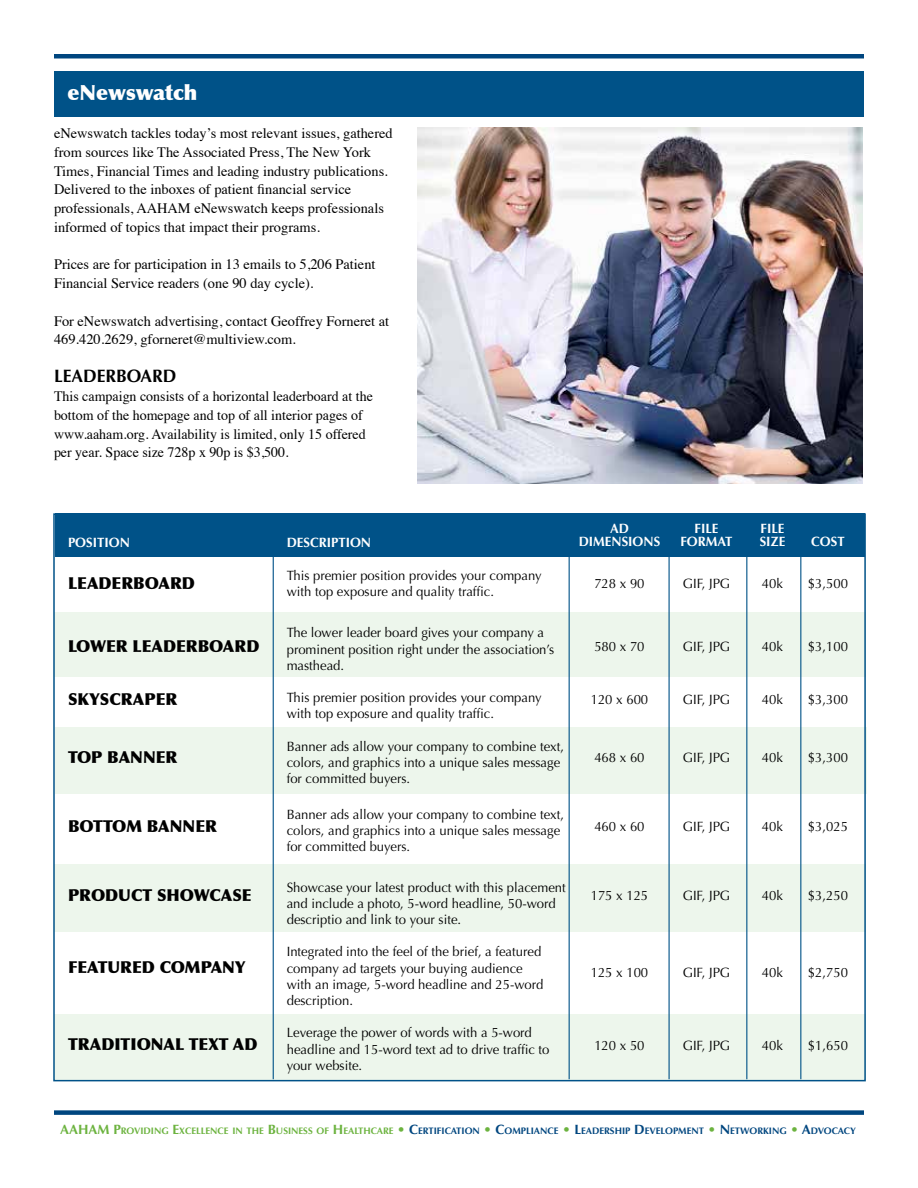
<style>
.page{position:relative;width:918px;height:1188px;background:#fff}
.page>*{position:absolute;margin:0;border:0;box-sizing:border-box;transform-origin:0 0}
.t1{font:900 21px "Optima";color:#fff}
.t2{font:700 18px "Optima";color:#000}
.t3{font:900 16.5px "Optima";color:#000}
.t4{font:14.4px/18.8px "Times";color:#000}
.t5{font:13.5px/16.2px "Optima";color:#000}
.t6{font:700 13.5px "Optima";color:#fff}
.t7{font:700 13.5px "Optima";color:#6cb33f}
.t8{font:700 9.45px "Optima";color:#00467f}
.s1{font-size:13.5px;color:#6cb33f}
.s2{color:#6cb33f}
.s3{font-size:13.5px}
</style>
<div class="page">
<img style="left:418px;top:128px;width:445px;height:356px">
<div style="left:54px;top:613px;width:811px;height:64px;background:#edf6ec"></div>
<div style="left:55px;top:727px;width:811px;height:67px;background:#edf6ec"></div>
<div style="left:54px;top:865px;width:811px;height:67px;background:#edf6ec"></div>
<div style="left:54px;top:1014px;width:811px;height:67px;background:#edf6ec"></div>
<div style="left:55px;top:513px;width:810px;height:44px;background:#005288"></div>
<hr style="left:54px;top:54px;width:810px;height:4px;background:#00467f">
<div style="left:54px;top:1110px;width:810px;height:5px;background:#00467f"></div>
<div style="left:54px;top:71px;width:810px;height:46px;background:#005288"></div>
<hr style="left:569px;top:556px;width:1px;height:523px;background:#005288">
<hr style="left:669px;top:554px;width:1px;height:525px;background:#005288">
<hr style="left:746px;top:554px;width:1px;height:525px;background:#005288">
<hr style="left:800px;top:554px;width:1px;height:525px;background:#005288">
<hr style="left:273px;top:556px;width:1px;height:523px;background:#005288">
<h1 class="t1" style="left:68px;top:79px;width:132px">eNewswatch</h1>
<p class="t4" style="left:54px;top:123px;width:340px">eNewswatch tackles today’s most relevant issues, gathered from sources like The Associated Press, The New York Times, Financial Times and leading industry publications.<br>Delivered to the inboxes of patient financial service professionals, AAHAM eNewswatch keeps professionals informed of topics that impact their programs.</p>
<p class="t4" style="left:54px;top:254px;width:323px">Prices are for participation in 13 emails to 5,206 Patient<br>Financial Service readers (one 90 day cycle).</p>
<p class="t4" style="left:54px;top:310px;width:337px">For eNewswatch advertising, contact Geoffrey Forneret at<br>469.420.2629, gforneret@multiview.com.</p>
<h2 class="t2" style="left:54px;top:366px;width:124px">LEADERBOARD</h2>
<p class="t4" style="left:54px;top:386px;width:320px">This campaign consists of a horizontal leaderboard at the bottom of the homepage and top of all interior pages of www.aaham.org. Availability is limited, only 15 offered per year. Space size 728p x 90p is $3,500.</p>
<p class="t6" style="left:68px;top:535px;width:63px">POSITION</p>
<p class="t3" style="left:68px;top:573px;width:128px">LEADERBOARD</p>
<p class="t3" style="left:68px;top:636px;width:193px">LOWER LEADERBOARD</p>
<p class="t3" style="left:68px;top:689px;width:111px">SKYSCRAPER</p>
<p class="t3" style="left:68px;top:747px;width:111px">TOP BANNER</p>
<p class="t3" style="left:68px;top:816px;width:150px">BOTTOM BANNER</p>
<p class="t3" style="left:68px;top:885px;width:185px">PRODUCT SHOWCASE</p>
<p class="t3" style="left:68px;top:957px;width:179px">FEATURED COMPANY</p>
<p class="t3" style="left:68px;top:1034px;width:191px">TRADITIONAL TEXT AD</p>
<p class="t6" style="left:287px;top:534px;width:86px">DESCRIPTION</p>
<p class="t5" style="left:287px;top:567px;width:256px">This premier position provides your company with top exposure and quality traffic.</p>
<p class="t5" style="left:287px;top:625px;width:269px">The lower leader board gives your company a prominent position right under the association’s masthead.</p>
<p class="t5" style="left:287px;top:690px;width:256px">This premier position provides your company with top exposure and quality traffic.</p>
<p class="t5" style="left:287px;top:738px;width:279px">Banner ads allow your company to combine text, colors, and graphics into a unique sales message for committed buyers.</p>
<p class="t5" style="left:287px;top:806px;width:279px">Banner ads allow your company to combine text, colors, and graphics into a unique sales message for committed buyers.</p>
<p class="t5" style="left:287px;top:879px;width:281px">Showcase your latest product with this placement and include a photo, 5-word headline, 50-word descriptio and link to your site.</p>
<p class="t5" style="left:287px;top:944px;width:258px">Integrated into the feel of the brief, a featured company ad targets your buying audience with an image, 5-word headline and 25-word description.</p>
<p class="t5" style="left:287px;top:1025px;width:264px">Leverage the power of words with a 5-word headline and 15-word text ad to drive traffic to your website.</p>
<p class="t6" style="left:610px;top:520px;width:20px">AD</p>
<p class="t6" style="left:695px;top:520px;width:26px">FILE</p>
<p class="t6" style="left:761px;top:520px;width:26px">FILE</p>
<p class="t6" style="left:579px;top:534px;width:83px">DIMENSIONS</p>
<p class="t6" style="left:680px;top:534px;width:54px">FORMAT</p>
<p class="t6" style="left:760px;top:534px;width:27px">SIZE</p>
<p class="t6" style="left:811px;top:534px;width:35px">COST</p>
<p class="t5" style="left:594px;top:576px;width:52px">728 x 90</p>
<p class="t5" style="left:683px;top:576px;width:49px">GIF, JPG</p>
<p class="t5" style="left:762px;top:576px;width:23px">40k</p>
<p class="t5" style="left:808px;top:576px;width:42px">$3,500</p>
<p class="t5" style="left:594px;top:639px;width:52px">580 x 70</p>
<p class="t5" style="left:683px;top:639px;width:49px">GIF, JPG</p>
<p class="t5" style="left:762px;top:639px;width:23px">40k</p>
<p class="t5" style="left:808px;top:639px;width:42px">$3,100</p>
<p class="t5" style="left:591px;top:691px;width:59px">120 x 600</p>
<p class="t5" style="left:683px;top:691px;width:49px">GIF, JPG</p>
<p class="t5" style="left:762px;top:691px;width:23px">40k</p>
<p class="t5" style="left:808px;top:691px;width:42px">$3,300</p>
<p class="t5" style="left:594px;top:750px;width:52px">468 x 60</p>
<p class="t5" style="left:683px;top:750px;width:49px">GIF, JPG</p>
<p class="t5" style="left:762px;top:750px;width:23px">40k</p>
<p class="t5" style="left:808px;top:750px;width:42px">$3,300</p>
<p class="t5" style="left:594px;top:819px;width:52px">460 x 60</p>
<p class="t5" style="left:683px;top:819px;width:49px">GIF, JPG</p>
<p class="t5" style="left:762px;top:819px;width:23px">40k</p>
<p class="t5" style="left:808px;top:819px;width:42px">$3,025</p>
<p class="t5" style="left:591px;top:888px;width:59px">175 x 125</p>
<p class="t5" style="left:683px;top:888px;width:49px">GIF, JPG</p>
<p class="t5" style="left:762px;top:888px;width:23px">40k</p>
<p class="t5" style="left:808px;top:888px;width:42px">$3,250</p>
<p class="t5" style="left:591px;top:964px;width:59px">125 x 100</p>
<p class="t5" style="left:683px;top:964px;width:49px">GIF, JPG</p>
<p class="t5" style="left:762px;top:964px;width:23px">40k</p>
<p class="t5" style="left:808px;top:964px;width:42px">$2,750</p>
<p class="t5" style="left:594px;top:1038px;width:52px">120 x 50</p>
<p class="t5" style="left:683px;top:1038px;width:49px">GIF, JPG</p>
<p class="t5" style="left:762px;top:1038px;width:23px">40k</p>
<p class="t5" style="left:808px;top:1038px;width:42px">$1,650</p>
<p class="t7" style="left:60px;top:1121px;width:11px">AAHAM</p>
<p class="t8" style="left:113px;top:1125px;width:744px"><span class="s1">P</span><span class="s2">ROVIDING</span> <span class="s1">E</span><span class="s2">XCELLENCE IN THE</span> <span class="s1">B</span><span class="s2">USINESS OF</span> <span class="s1">H</span> <span class="s2">EALTHCARE</span> <span class="s1">•</span> <span class="s3">C</span>ERTIFICATION <span class="s1">•</span> <span class="s3">C</span>OMPLIANCE <span class="s1">•</span> <span class="s3">L</span>EADERSHIP <span class="s3">D</span> EVELOPMENT <span class="s1">•</span> <span class="s3">N</span> ETWORKING <span class="s1">•</span> <span class="s3">A</span>DVOCACY</p>
</div>
